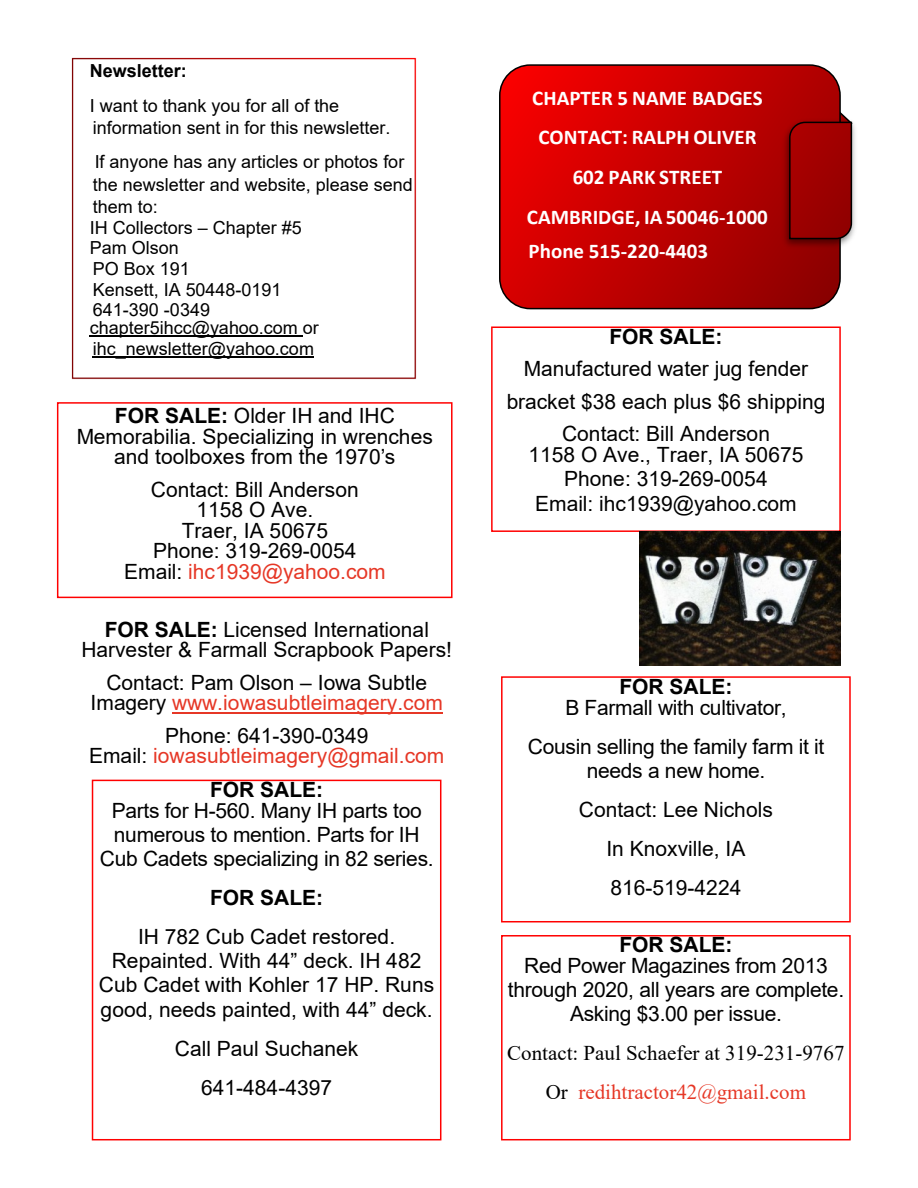
<style>
.page{position:relative;width:918px;height:1188px;background:#fff}
.page>*{position:absolute;margin:0;border:0;box-sizing:border-box;transform-origin:0 0}
.t1{font:21px/24.2px "Arial";color:#000;text-align:center}
.t2{font:700 21px/39.8px "Calibri";color:#fff;text-align:center}
.t3{font:21px/39.2px "Times New Roman";color:#000;text-align:center}
.t4{font:21px/20.4px "Arial";color:#e63726;text-align:center}
.t5{font:700 21px "Arial";color:#000}
.t6{font:18px/20.7px "Arial";color:#000}
.t7{font:700 18px "Arial";color:#000}
.s1{font-weight:700}
.s2{color:#e63726}
.s3{color:#000}
</style>
<div class="page">
<div style="left:491px;top:326px;width:350px;height:206px;border:2px solid #f00"></div>
<img style="left:639px;top:531px;width:201px;height:134px">
<div style="left:57px;top:402px;width:396px;height:196px;border:2px solid #f00"></div>
<img style="left:71px;top:58px;width:345px;height:321px">
<hr style="left:90px;top:335px;width:213px;height:2px;background:#000">
<hr style="left:93px;top:356px;width:221px;height:1px;background:#000">
<hr style="left:172px;top:712px;width:30px;height:1px;background:#e63726">
<svg style="left:202px;top:712px;width:53px;height:1px"></svg>
<hr style="left:255px;top:712px;width:101px;height:1px;background:#e63726">
<svg style="left:356px;top:712px;width:47px;height:1px"></svg>
<hr style="left:403px;top:712px;width:40px;height:1px;background:#e63726">
<svg style="left:500px;top:65px;width:340px;height:244px;background:#c50000"></svg>
<div style="left:499px;top:64px;width:342px;height:245px;border:2px solid #000;border-radius:30px"></div>
<img style="left:779px;top:116px;width:76px;height:136px">
<svg style="left:788px;top:101px;width:66px;height:139px;background:#9a0c0c"></svg>
<div style="left:501px;top:935px;width:350px;height:205px;border:2px solid #f00"></div>
<div style="left:501px;top:676px;width:350px;height:246px;border:2px solid #f00"></div>
<div style="left:92px;top:780px;width:349px;height:360px;border:2px solid #f00"></div>
<p class="t7" style="left:90px;top:64px;width:99px">Newsletter:</p>
<p class="t6" style="left:90px;top:96px;width:302px;line-height:22.4px">I want to thank you for all of the information sent in for this newsletter.</p>
<p class="t6" style="left:93px;top:152px;width:321px;line-height:22.4px">If anyone has any articles or photos for the newsletter and website, please send them to:</p>
<p class="t6" style="left:90px;top:219px;width:214px">IH Collectors – Chapter #5<br>Pam Olson<br>PO Box 191<br>Kensett, IA 50448-0191<br>641-390 -0349</p>
<p class="t6" style="left:90px;top:319px;width:231px">chapter5ihcc@yahoo.com or ihc_newsletter@yahoo.com</p>
<p class="t1" style="left:77px;top:408px;width:358px;line-height:20.4px"><span class="s1">FOR SALE:</span> Older IH and IHC<br>Memorabilia. Specializing in wrenches and toolboxes from the 1970’s</p>
<p class="t1" style="left:124px;top:481px;width:263px;line-height:20.4px">Contact: Bill Anderson<br>1158 O Ave.<br>Traer, IA 50675<br>Phone: 319-269-0054<br>Email: <span class="s2">ihc1939@yahoo.com</span></p>
<p class="t1" style="left:82px;top:621px;width:372px;line-height:20.4px"><span class="s1">FOR SALE:</span> Licensed International<br>Harvester &amp; Farmall Scrapbook Papers!</p>
<p class="t1" style="left:91px;top:674px;width:354px;line-height:20.4px">Contact: Pam Olson – Iowa Subtle<br>Imagery <span class="s2">www.iowasubtleimagery.com</span></p>
<p class="t4" style="left:89px;top:727px;width:357px"><span class="s3">Phone: 641-390-0349<br>Email:</span> iowasubtleimagery@gmail.com</p>
<p class="t5" style="left:210px;top:782px;width:115px">FOR SALE:</p>
<p class="t1" style="left:100px;top:800px;width:335px">Parts for H-560. Many IH parts too numerous to mention. Parts for IH<br>Cub Cadets specializing in 82 series.</p>
<p class="t5" style="left:210px;top:890px;width:115px">FOR SALE:</p>
<p class="t1" style="left:99px;top:927px;width:337px">IH 782 Cub Cadet restored.<br>Repainted. With 44” deck. IH 482<br>Cub Cadet with Kohler 17 HP. Runs good, needs painted, with 44” deck.</p>
<p class="t1" style="left:175px;top:1031px;width:185px;line-height:39.2px">Call Paul Suchanek<br>641-484-4397</p>
<p class="t2" style="left:527px;top:79px;width:242px">CHAPTER 5 NAME BADGES<br>CONTACT: RALPH OLIVER<br>602 PARK STREET<br>CAMBRIDGE, IA 50046-1000</p>
<p class="t2" style="left:529px;top:233px;width:181px">Phone 515-220-4403</p>
<p class="t5" style="left:609px;top:329px;width:115px">FOR SALE:</p>
<p class="t1" style="left:507px;top:355px;width:320px;line-height:32.5px">Manufactured water jug fender bracket $38 each plus $6 shipping<br>Contact: Bill Anderson</p>
<p class="t1" style="left:528px;top:445px;width:276px">1158 O Ave., Traer, IA 50675<br>Phone: 319-269-0054<br>Email: ihc1939@yahoo.com</p>
<p class="t5" style="left:619px;top:678px;width:115px">FOR SALE:</p>
<p class="t1" style="left:528px;top:690px;width:298px;line-height:39.2px">B Farmall with cultivator,<br>Cousin selling the family farm it it</p>
<p class="t1" style="left:579px;top:753px;width:195px;line-height:39.2px">needs a new home.<br>Contact: Lee Nichols<br>In Knoxville, IA<br>816-519-4224</p>
<p class="t5" style="left:619px;top:937px;width:115px">FOR SALE:</p>
<p class="t1" style="left:508px;top:956px;width:338px">Red Power Magazines from 2013 through 2020, all years are complete.<br>Asking $3.00 per issue.</p>
<p class="t3" style="left:507px;top:1036px;width:339px">Contact: Paul Schaefer at 319-231-9767<br>Or <span class="s2">redihtractor42@gmail.com</span></p>
</div>
